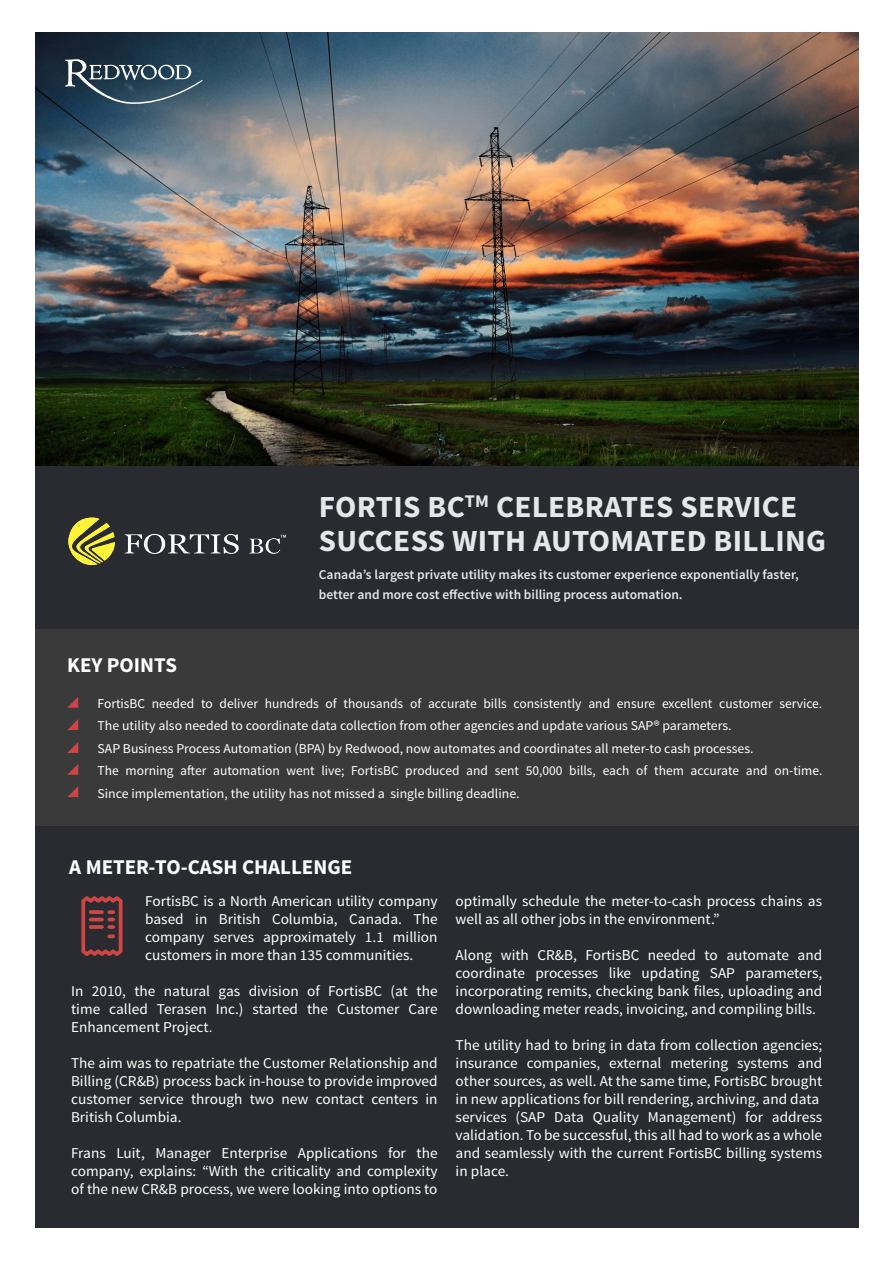
<style>
.page{position:relative;width:893px;height:1263px;background:#fff}
.page>*{position:absolute;margin:0;border:0;box-sizing:border-box;transform-origin:0 0}
.t1{font:700 30.6px/34.5px "Source Sans Pro";letter-spacing:.01em;color:#e6e7e9}
.t2{font:700 21px "Source Sans Pro";color:#fff}
.t3{font:15px/18px "Source Sans Pro";color:#fff;text-align:justify}
.t4{font:13.5px/22.5px "Source Sans Pro";color:#fff}
.t5{font:600 13.5px/19.5px "Source Sans Pro";color:#e6e7e9}
</style>
<div class="page">
<div style="left:35px;top:365px;width:824px;height:863px;background:#2a2b30"></div>
<img style="left:35px;top:33px;width:824px;height:433px">
<svg style="left:65px;top:59px;width:138px;height:45px;background:#445c6c"></svg>
<div style="left:35px;top:629px;width:824px;height:197px;background:#3c3c3c"></div>
<svg style="left:67px;top:697px;width:11px;height:11px"></svg>
<svg style="left:67px;top:719px;width:11px;height:11px"></svg>
<svg style="left:67px;top:764px;width:11px;height:11px"></svg>
<svg style="left:67px;top:786px;width:11px;height:11px"></svg>
<svg style="left:67px;top:742px;width:11px;height:11px"></svg>
<svg style="left:81px;top:896px;width:41px;height:60px"></svg>
<img style="left:68px;top:517px;width:218px;height:49px">
<p class="t1" style="left:319px;top:490px;width:509px">FORTIS BC<sup>TM</sup> CELEBRATES SERVICE<br>SUCCESS WITH AUTOMATED BILLING</p>
<p class="t2" style="left:67px;top:651px;width:111px">KEY POINTS</p>
<p class="t5" style="left:319px;top:565px;width:481px">Canada’s largest private utility makes its customer experience exponentially faster, better and more cost effective with billing process automation.</p>
<p class="t4" style="left:98px;top:692px;width:726px">FortisBC needed to deliver hundreds of thousands of accurate bills consistently and ensure excellent customer service.<br>The utility also needed to coordinate data collection from other agencies and update various SAP® parameters.</p>
<p class="t4" style="left:98px;top:737px;width:657px">SAP Business Process Automation (BPA) by Redwood, now automates and coordinates all meter-to cash processes.</p>
<p class="t4" style="left:98px;top:760px;width:726px">The morning after automation went live; FortisBC produced and sent 50,000 bills, each of them accurate and on-time.<br>Since implementation, the utility has not missed a single billing deadline.</p>
<p class="t2" style="left:69px;top:854px;width:284px">A METER-TO-CASH CHALLENGE</p>
<p class="t3" style="left:145px;top:892px;width:294px">FortisBC is a North American utility company based in British Columbia, Canada. The company serves approximately 1.1 million customers in more than 135 communities.</p>
<p class="t3" style="left:71px;top:982px;width:368px">In 2010, the natural gas division of FortisBC (at the time called Terasen Inc.) started the Customer Care Enhancement Project.</p>
<p class="t3" style="left:71px;top:1054px;width:368px">The aim was to repatriate the Customer Relationship and Billing (CR&amp;B) process back in-house to provide improved customer service through two new contact centers in British Columbia.</p>
<p class="t3" style="left:71px;top:1144px;width:368px">Frans Luit, Manager Enterprise Applications for the company, explains: “With the criticality and complexity of the new CR&amp;B process, we were looking into options to</p>
<p class="t3" style="left:456px;top:892px;width:368px">optimally schedule the meter-to-cash process chains as well as all other jobs in the environment.”</p>
<p class="t3" style="left:456px;top:946px;width:368px">Along with CR&amp;B, FortisBC needed to automate and coordinate processes like updating SAP parameters, incorporating remits, checking bank files, uploading and downloading meter reads, invoicing, and compiling bills.</p>
<p class="t3" style="left:456px;top:1036px;width:368px">The utility had to bring in data from collection agencies; insurance companies, external metering systems and other sources, as well. At the same time, FortisBC brought in new applications for bill rendering, archiving, and data</p>
<p class="t3" style="left:456px;top:1108px;width:368px">services (SAP Data Quality Management) for address validation. To be successful, this all had to work as a whole and seamlessly with the current FortisBC billing systems in place.</p>
</div>
